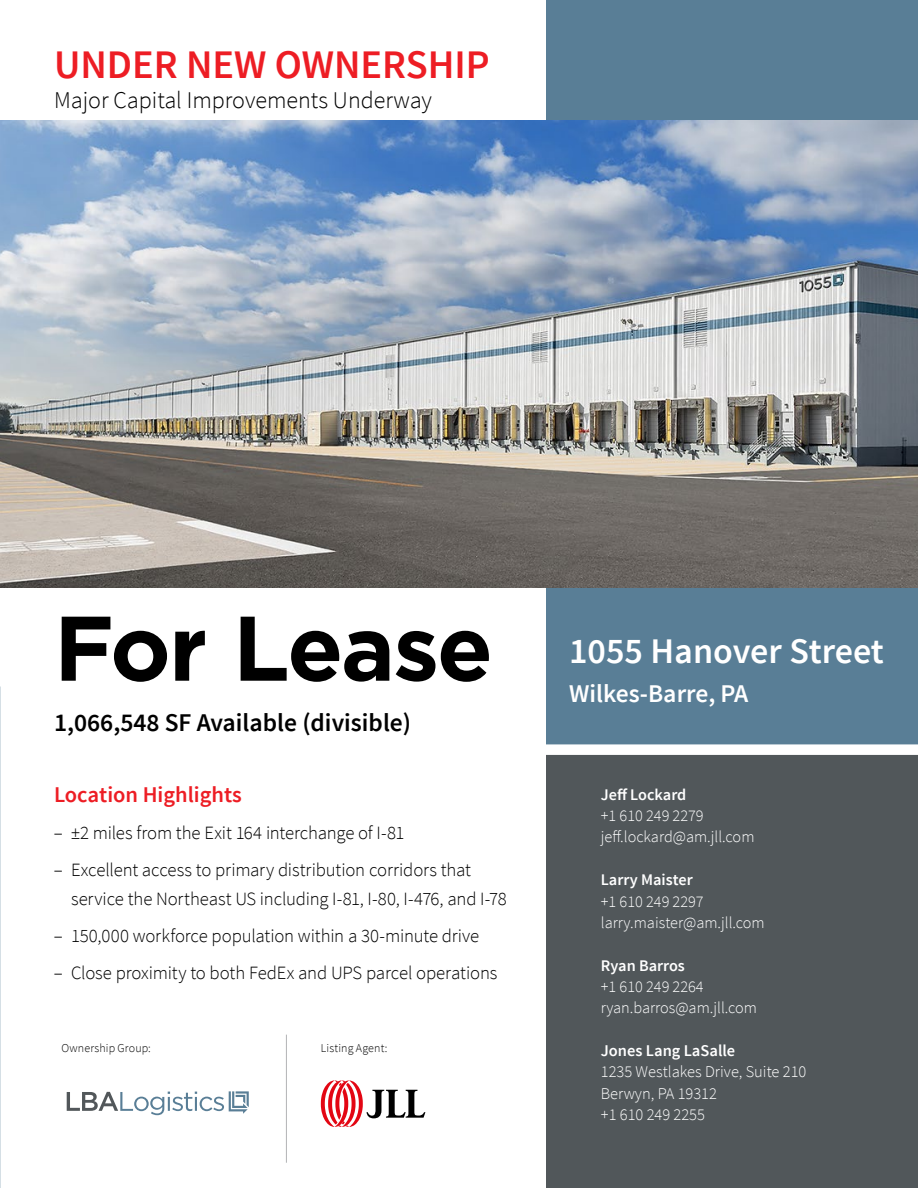
<style>
.page{position:relative;width:918px;height:1188px;background:#fff}
.page>*{position:absolute;margin:0;border:0;box-sizing:border-box;transform-origin:0 0}
.t1{font:700 91.5px "Gotham";letter-spacing:-.025em;color:#000}
.t2{font:600 40.5px "Source Sans Pro";color:#ed1d24}
.t3{font:600 36px "Source Sans Pro";color:#fff}
.t4{font:600 25.5px "Source Sans Pro";color:#000}
.t5{font:600 25.5px "Source Sans Pro";color:#fff}
.t6{font:300 24px "Source Sans Pro";color:#000}
.t7{font:600 22.5px "Source Sans Pro";color:#ed1d24}
.t8{font:300 18.75px/28.5px "Source Sans Pro";letter-spacing:-.01em;color:#000}
.t9{font:300 16.35px/21.3px "Source Sans Pro";color:#fff}
.t10{font:600 16.35px "Source Sans Pro";color:#fff}
.t11{font:300 16.2px/21px "Source Sans Pro";color:#fff}
.t12{font:600 16.2px "Source Sans Pro";color:#fff}
.t13{font:300 12px "Source Sans Pro";letter-spacing:.01em;color:#000}
</style>
<div class="page">
<div style="left:546px;top:0;width:372px;height:749px;background:#597e96"></div>
<div style="left:546px;top:749px;width:372px;height:439px;background:#51575a"></div>
<img style="left:0;top:120px;width:918px;height:468px">
<svg style="left:321px;top:1080px;width:104px;height:47px"></svg>
<div style="left:541px;top:744px;width:377px;height:11px;background:#fff"></div>
<svg style="left:67px;top:1091px;width:182px;height:24px"></svg>
<hr style="left:286px;top:1035px;width:1px;height:128px;background:#b2b4b6">
<h2 class="t2" style="left:54px;top:39px;width:437px">UNDER NEW OWNERSHIP</h2>
<p class="t6" style="left:54px;top:85px;width:380px">Major Capital Improvements Underway</p>
<h1 class="t1" style="left:54px;top:595px;width:441px">For Lease</h1>
<h3 class="t4" style="left:54px;top:706px;width:359px">1,066,548 SF Available (divisible)</h3>
<p class="t7" style="left:54px;top:781px;width:189px">Location Highlights</p>
<p class="t8" style="left:54px;top:819px;width:352px">– ±2 miles from the Exit 164 interchange of I-81</p>
<p class="t8" style="left:71px;top:856px;width:437px;text-indent:-17px">– Excellent access to primary distribution corridors that service the Northeast US including I-81, I-80, I-476, and I-78</p>
<p class="t8" style="left:54px;top:921px;width:427px">– 150,000 workforce population within a 30-minute drive</p>
<p class="t8" style="left:54px;top:958px;width:445px">– Close proximity to both FedEx and UPS parcel operations</p>
<p class="t13" style="left:61px;top:1041px;width:91px">Ownership Group:</p>
<p class="t13" style="left:321px;top:1041px;width:68px">Listing Agent:</p>
<h3 class="t3" style="left:569px;top:628px;width:316px">1055 Hanover Street</h3>
<h3 class="t5" style="left:569px;top:678px;width:181px">Wilkes-Barre, PA</h3>
<p class="t12" style="left:601px;top:784px;width:87px">Jeff Lockard</p>
<p class="t11" style="left:601px;top:805px;width:155px">+1 610 249 2279 jeff.lockard@am.jll.com</p>
<p class="t12" style="left:601px;top:870px;width:93px">Larry Maister</p>
<p class="t11" style="left:601px;top:891px;width:165px">+1 610 249 2297 larry.maister@am.jll.com</p>
<p class="t12" style="left:601px;top:956px;width:86px">Ryan Barros</p>
<p class="t11" style="left:601px;top:977px;width:158px">+1 610 249 2264 ryan.barros@am.jll.com</p>
<p class="t10" style="left:601px;top:1040px;width:136px">Jones Lang LaSalle</p>
<p class="t9" style="left:601px;top:1061px;width:207px">1235 Westlakes Drive, Suite 210<br>Berwyn, PA 19312<br>+1 610 249 2255</p>
</div>
